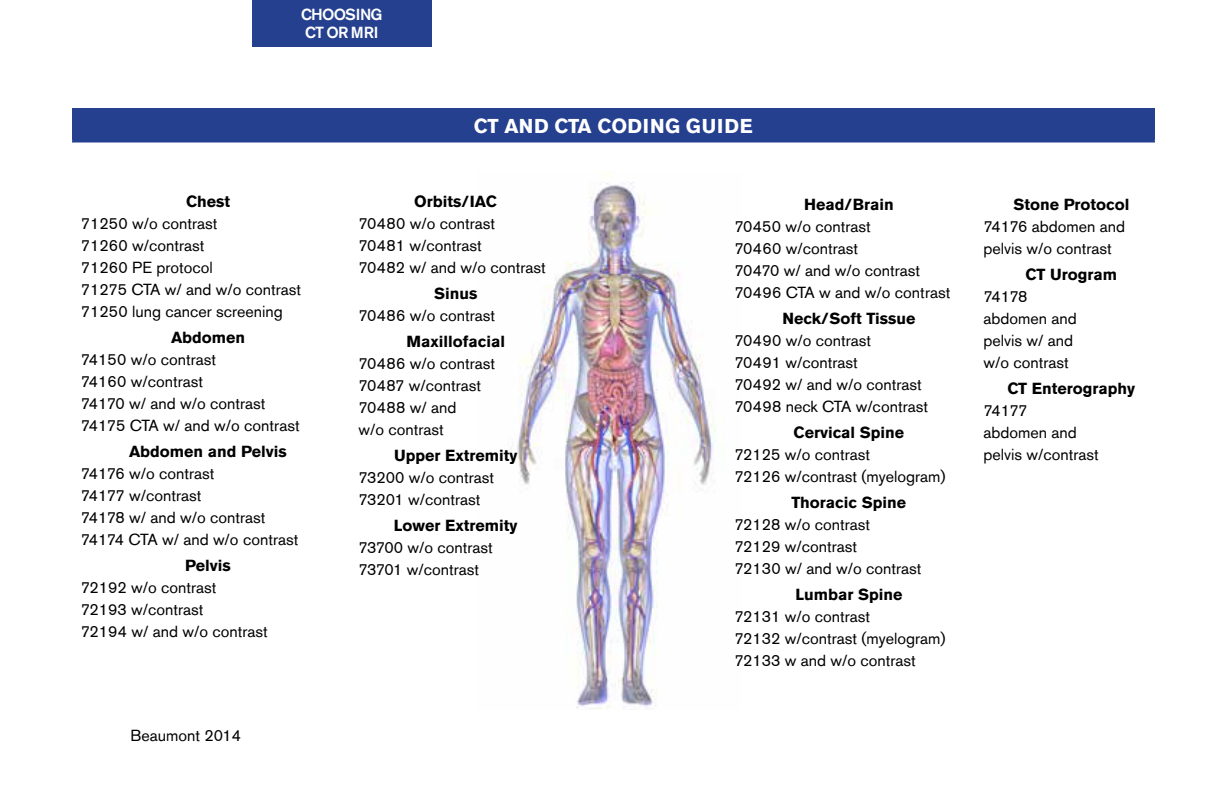
<style>
.page{position:relative;width:1224px;height:792px;background:#fff}
.page>*{position:absolute;margin:0;border:0;box-sizing:border-box;transform-origin:0 0}
.t1{font:700 20px "Akzidenz Grotesk Std";letter-spacing:.035em;color:#fff}
.t2{font:16px/22px "Akzidenz Grotesk Std";color:#000}
.t3{font:700 16px "Akzidenz Grotesk Std";color:#000}
.t4{font:500 16px/18px "Akzidenz Grotesk Std";letter-spacing:-.055em;color:#fff}
</style>
<div class="page">
<img style="left:511px;top:171px;width:205px;height:538px">
<div style="left:73px;top:109px;width:1081px;height:33px;background:#25408f"></div>
<hr style="left:72px;top:108px;width:1083px;height:2px;background:#25408f">
<hr style="left:72px;top:110px;width:2px;height:30px;background:#25408f">
<hr style="left:1153px;top:110px;width:2px;height:30px;background:#25408f">
<hr style="left:72px;top:140px;width:1083px;height:2px;background:#25408f">
<div style="left:252px;top:0;width:180px;height:47px;background:#25408f"></div>
<p class="t4" style="left:301px;top:6px;width:83px">CHOOSING<br>CT OR MRI</p>
<p class="t1" style="left:474px;top:114px;width:281px">CT AND CTA CODING GUIDE</p>
<p class="t3" style="left:186px;top:192px;width:46px">Chest</p>
<p class="t2" style="left:81px;top:212px;width:222px">71250 w/o contrast<br>71260 w/contrast<br>71260 PE protocol<br>71275 CTA w/ and w/o contrast<br>71250 lung cancer screening</p>
<p class="t3" style="left:171px;top:328px;width:75px">Abdomen</p>
<p class="t2" style="left:81px;top:348px;width:220px">74150 w/o contrast<br>74160 w/contrast<br>74170 w/ and w/o contrast<br>74175 CTA w/ and w/o contrast</p>
<p class="t3" style="left:129px;top:442px;width:159px">Abdomen and Pelvis</p>
<p class="t2" style="left:81px;top:462px;width:219px">74176 w/o contrast<br>74177 w/contrast<br>74178 w/ and w/o contrast<br>74174 CTA w/ and w/o contrast</p>
<p class="t3" style="left:185px;top:556px;width:47px">Pelvis</p>
<p class="t2" style="left:81px;top:576px;width:189px">72192 w/o contrast<br>72193 w/contrast<br>72194 w/ and w/o contrast</p>
<p class="t2" style="left:130px;top:725px;width:112px">Beaumont 2014</p>
<p class="t3" style="left:414px;top:192px;width:84px">Orbits/IAC</p>
<p class="t2" style="left:359px;top:212px;width:189px">70480 w/o contrast<br>70481 w/contrast<br>70482 w/ and w/o contrast</p>
<p class="t3" style="left:434px;top:284px;width:45px">Sinus</p>
<p class="t2" style="left:359px;top:304px;width:138px">70486 w/o contrast</p>
<p class="t3" style="left:406px;top:332px;width:100px">Maxillofacial</p>
<p class="t2" style="left:359px;top:352px;width:138px">70486 w/o contrast<br>70487 w/contrast<br>70488 w/ and<br>w/o contrast</p>
<p class="t3" style="left:394px;top:446px;width:125px">Upper Extremity</p>
<p class="t2" style="left:359px;top:466px;width:137px">73200 w/o contrast<br>73201 w/contrast</p>
<p class="t3" style="left:394px;top:516px;width:125px">Lower Extremity</p>
<p class="t2" style="left:359px;top:536px;width:136px">73700 w/o contrast<br>73701 w/contrast</p>
<p class="t3" style="left:804px;top:195px;width:91px">Head/Brain</p>
<p class="t2" style="left:734px;top:215px;width:217px">70450 w/o contrast<br>70460 w/contrast<br>70470 w/ and w/o contrast<br>70496 CTA w and w/o contrast</p>
<p class="t3" style="left:782px;top:309px;width:134px">Neck/Soft Tissue</p>
<p class="t2" style="left:734px;top:329px;width:195px">70490 w/o contrast<br>70491 w/contrast<br>70492 w/ and w/o contrast<br>70498 neck CTA w/contrast</p>
<p class="t3" style="left:793px;top:423px;width:112px">Cervical Spine</p>
<p class="t2" style="left:734px;top:443px;width:213px">72125 w/o contrast<br>72126 w/contrast (myelogram)</p>
<p class="t3" style="left:792px;top:493px;width:116px">Thoracic Spine</p>
<p class="t2" style="left:734px;top:513px;width:189px">72128 w/o contrast<br>72129 w/contrast<br>72130 w/ and w/o contrast</p>
<p class="t3" style="left:795px;top:585px;width:109px">Lumbar Spine</p>
<p class="t2" style="left:734px;top:605px;width:213px">72131 w/o contrast<br>72132 w/contrast (myelogram)<br>72133 w and w/o contrast</p>
<p class="t3" style="left:1013px;top:195px;width:117px">Stone Protocol</p>
<p class="t2" style="left:984px;top:215px;width:143px">74176 abdomen and pelvis w/o contrast</p>
<p class="t3" style="left:1026px;top:265px;width:93px">CT Urogram</p>
<p class="t2" style="left:984px;top:285px;width:95px">74178 abdomen and pelvis w/ and w/o contrast</p>
<p class="t3" style="left:1007px;top:379px;width:129px">CT Enterography</p>
<p class="t2" style="left:984px;top:399px;width:117px">74177<br>abdomen and pelvis w/contrast</p>
</div>
